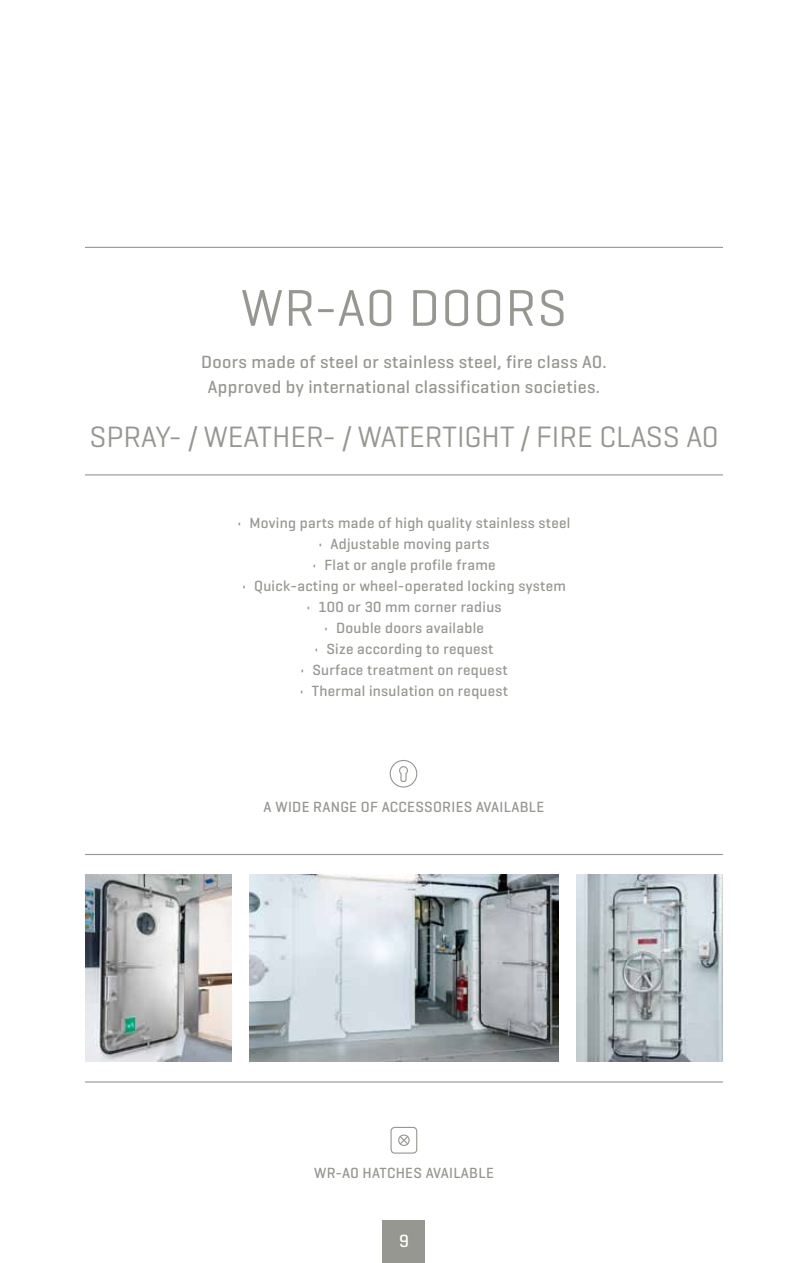
<style>
.page{position:relative;width:808px;height:1263px;background:#fff}
.page>*{position:absolute;margin:0;border:0;box-sizing:border-box;transform-origin:0 0}
.t1{font:52.5px "Geogrotesque";color:#959790}
.t2{font:30px "Geogrotesque";color:#959790}
.t3{font:500 18px/25.5px "Geogrotesque";letter-spacing:.02em;color:#959790;text-align:center}
.t4{font:500 18px "Geogrotesque";color:#fff}
.t5{font:500 15px "Geogrotesque";letter-spacing:.02em;color:#959790}
</style>
<div class="page">
<hr style="left:85px;top:474px;width:638px;height:1px;background:#959790">
<hr style="left:85px;top:247px;width:638px;height:1px;background:#959790">
<div style="left:383px;top:1220px;width:42px;height:43px;background:#959790"></div>
<div style="left:390px;top:760px;width:27px;height:27px;border:1px solid #959790;border-radius:50%"></div>
<svg style="left:399px;top:766px;width:9px;height:16px"></svg>
<div style="left:390px;top:1127px;width:27px;height:27px;border:1px solid #959790;border-radius:4px"></div>
<svg style="left:398px;top:1134px;width:12px;height:12px"></svg>
<img style="left:85px;top:875px;width:146px;height:187px">
<img style="left:577px;top:875px;width:146px;height:187px">
<img style="left:249px;top:875px;width:310px;height:187px">
<hr style="left:85px;top:1081px;width:638px;height:1px;background:#959790">
<hr style="left:85px;top:854px;width:638px;height:1px;background:#959790">
<h1 class="t1" style="left:241px;top:275px;width:199px">WR-A0 DOORS</h1>
<p class="t3" style="left:201px;top:348px;width:407px">Doors made of steel or stainless steel, fire class A0.<br>Approved by international classification societies.</p>
<h2 class="t2" style="left:89px;top:418px;width:133px">SPRAY- / WEAT</h2>
<h2 class="t2" style="left:272px;top:418px;width:448px">HER- / WATERTIGHT / FIRE CLASS A0</h2>
<p class="t5" style="left:238px;top:513px;width:334px">• Moving parts made of high quality stainless steel</p>
<p class="t5" style="left:318px;top:534px;width:173px">• Adjustable moving parts</p>
<p class="t5" style="left:312px;top:555px;width:185px">• Flat or angle profile frame</p>
<p class="t5" style="left:242px;top:576px;width:325px">• Quick-acting or wheel-operated locking system</p>
<p class="t5" style="left:306px;top:597px;width:197px">• 100 or 30 mm corner radius</p>
<p class="t5" style="left:324px;top:618px;width:161px">• Double doors available</p>
<p class="t5" style="left:314px;top:639px;width:181px">• Size according to request</p>
<p class="t5" style="left:300px;top:660px;width:209px">• Surface treatment on request</p>
<p class="t5" style="left:300px;top:681px;width:210px">• Thermal insulation on request</p>
<p class="t5" style="left:264px;top:797px;width:22px">A wide</p>
<p class="t5" style="left:313px;top:797px;width:103px">range of accessories</p>
<p class="t5" style="left:476px;top:797px;width:24px">availa</p>
<p class="t5" style="left:520px;top:797px;width:17px">ble</p>
<p class="t5" style="left:314px;top:1163px;width:135px">WR-A0 hatchES availa</p>
<p class="t5" style="left:469px;top:1163px;width:17px">ble</p>
<p class="t4" style="left:399px;top:1229px;width:11px">9</p>
</div>
